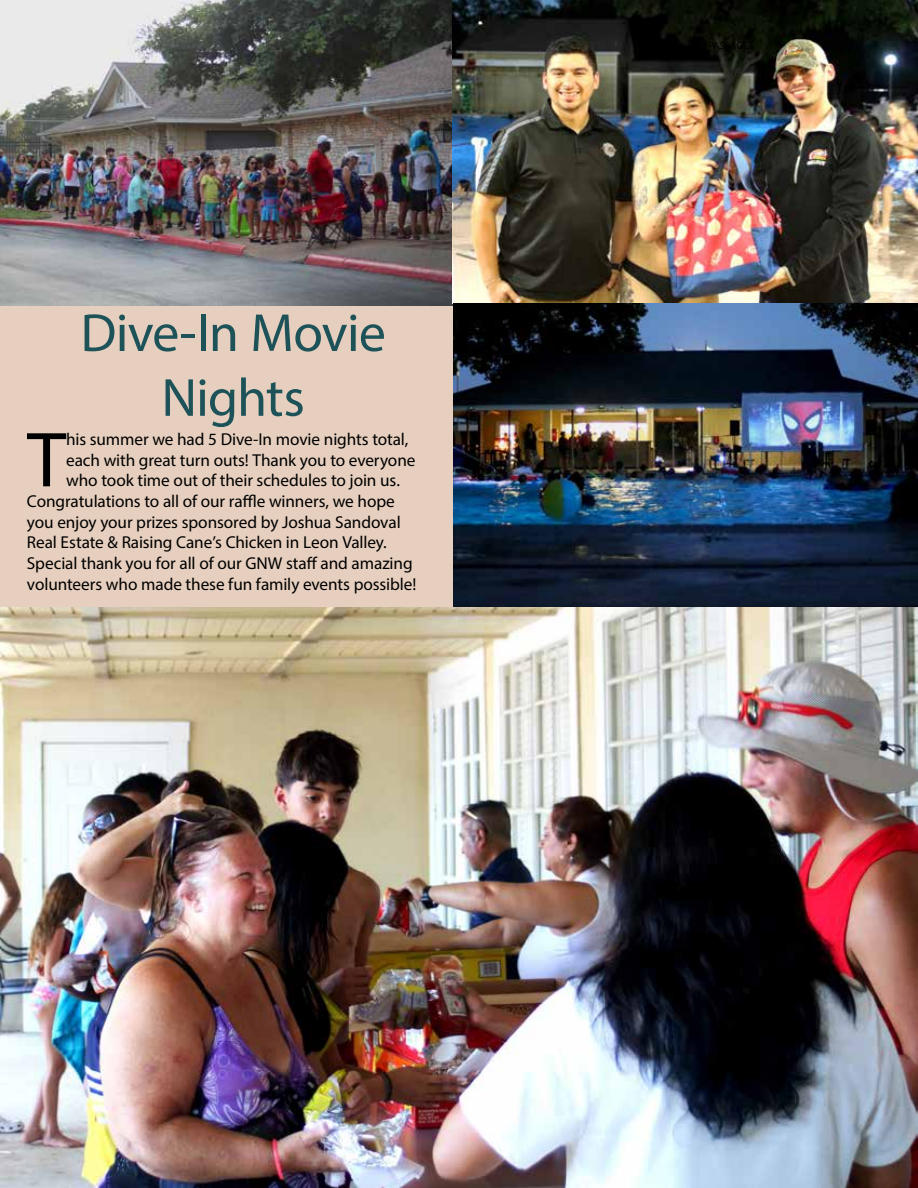
<style>
.page{position:relative;width:918px;height:1188px;background:#fff}
.page>*{position:absolute;margin:0;border:0;box-sizing:border-box;transform-origin:0 0}
.t1{font:78.6px "Myriad Pro";color:#000}
.t2{font:54px/64.8px "Myriad Pro";letter-spacing:-.015em;color:#1c5258;text-align:center}
.t3{font:17.25px "Myriad Pro";letter-spacing:-.01em;color:#000}
</style>
<div class="page">
<div style="left:0;top:0;width:918px;height:608px;background:#e6cfbe"></div>
<img style="left:0;top:0;width:453px;height:306px">
<img style="left:453px;top:0;width:465px;height:608px">
<img style="left:0;top:608px;width:918px;height:580px">
<img style="left:0;top:608px;width:1px;height:296px">
<h2 class="t2" style="left:80px;top:300px;width:307px">Dive-In Movie<br>Nights</h2>
<h1 class="t1" style="left:27px;top:412px;width:41px">T</h1>
<p class="t3" style="left:66px;top:429px;width:344px">his summer we had 5 Dive-In movie nights total,</p>
<p class="t3" style="left:66px;top:449px;width:351px">each with great turn outs! Thank you to everyone</p>
<p class="t3" style="left:66px;top:470px;width:335px">who took time out of their schedules to join us.</p>
<p class="t3" style="left:27px;top:491px;width:369px">Congratulations to all of our raffle winners, we hope</p>
<p class="t3" style="left:27px;top:511px;width:375px">you enjoy your prizes sponsored by Joshua Sandoval</p>
<p class="t3" style="left:27px;top:532px;width:361px">Real Estate &amp; Raising Cane’s Chicken in Leon Valley.</p>
<p class="t3" style="left:27px;top:553px;width:387px">Special thank you for all of our GNW staff and amazing</p>
<p class="t3" style="left:27px;top:573px;width:391px">volunteers who made these fun family events possible!</p>
</div>
